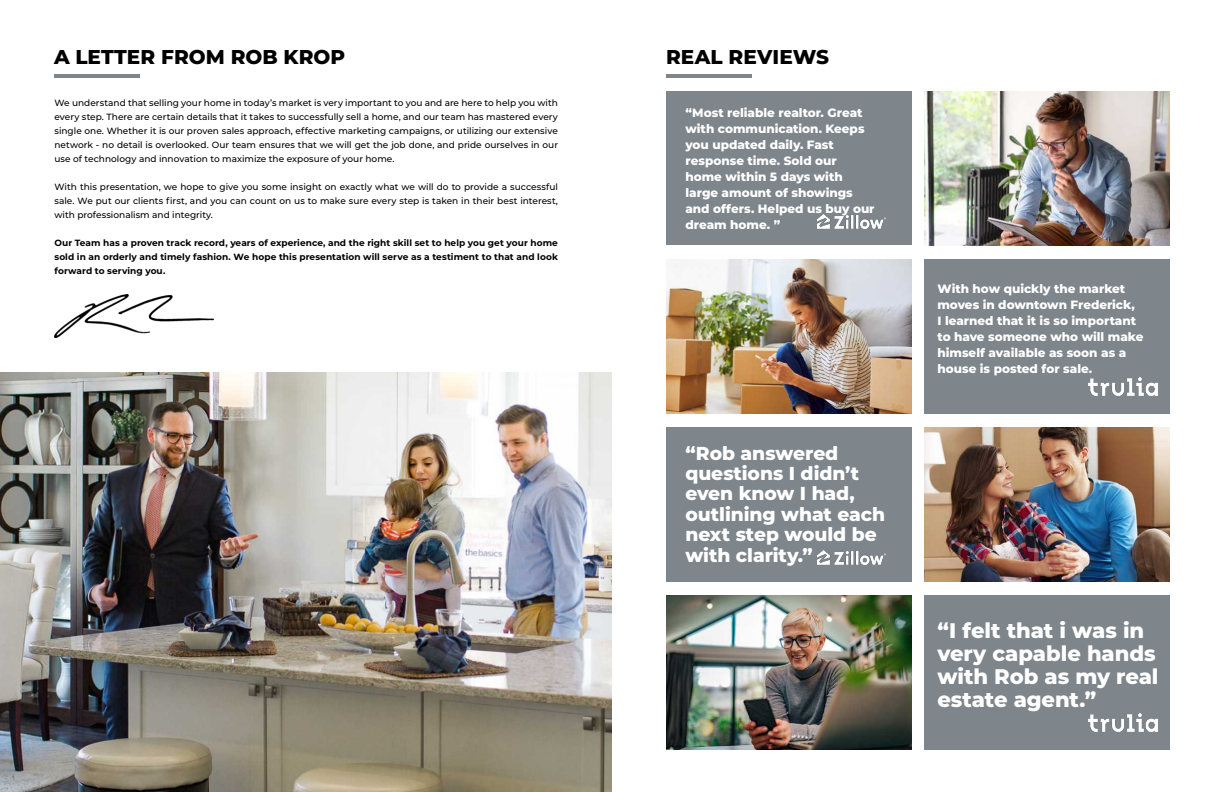
<style>
.page{position:relative;width:1224px;height:792px;background:#fff}
.page>*{position:absolute;margin:0;border:0;box-sizing:border-box;transform-origin:0 0}
.t1{font:800 21.1px/23px "Montserrat";letter-spacing:-.005em;color:#fff}
.t2{font:800 20px "Montserrat";letter-spacing:.005em;color:#000}
.t3{font:800 18.7px/20.4px "Montserrat";letter-spacing:-.005em;color:#fff}
.t4{font:800 12px/16px "Montserrat";color:#fff}
.t5{font:500 9px/14px "Montserrat";color:#000;text-align:justify}
.t6{font:700 9px/14px "Montserrat";letter-spacing:.005em;color:#000;text-align:justify}
</style>
<div class="page">
<hr style="left:54px;top:74px;width:86px;height:4px;background:#7e868c">
<hr style="left:666px;top:74px;width:86px;height:4px;background:#7e868c">
<img style="left:55px;top:295px;width:158px;height:42px">
<div style="left:666px;top:427px;width:246px;height:154px;background:#7e868c"></div>
<div style="left:666px;top:91px;width:246px;height:154px;background:#7e868c"></div>
<div style="left:924px;top:595px;width:246px;height:155px;background:#7e868c"></div>
<div style="left:924px;top:259px;width:246px;height:155px;background:#7e868c"></div>
<img style="left:924px;top:427px;width:246px;height:154px">
<img style="left:924px;top:91px;width:246px;height:154px">
<img style="left:817px;top:550px;width:69px;height:15px">
<img style="left:817px;top:214px;width:69px;height:15px">
<img style="left:666px;top:595px;width:246px;height:154px">
<img style="left:666px;top:259px;width:246px;height:154px">
<img style="left:1089px;top:713px;width:69px;height:18px">
<img style="left:1089px;top:377px;width:69px;height:18px">
<img style="left:0;top:372px;width:612px;height:420px">
<h2 class="t2" style="left:54px;top:42px;width:293px">A LETTER FROM ROB KROP</h2>
<h2 class="t2" style="left:666px;top:42px;width:165px">REAL REVIEWS</h2>
<p class="t5" style="left:54px;top:95px;width:505px">We understand that selling your home in today’s market is very important to you and are here to help you with every step. There are certain details that it takes to successfully sell a home, and our team has mastered every single one. Whether it is our proven sales approach, effective marketing campaigns, or utilizing our extensive network - no detail is overlooked. Our team ensures that we will get the job done, and pride ourselves in our use of technology and innovation to maximize the exposure of your home.</p>
<p class="t5" style="left:54px;top:179px;width:505px">With this presentation, we hope to give you some insight on exactly what we will do to provide a successful sale. We put our clients first, and you can count on us to make sure every step is taken in their best interest, with professionalism and integrity.</p>
<p class="t6" style="left:54px;top:235px;width:505px">Our Team has a proven track record, years of experience, and the right skill set to help you get your home sold in an orderly and timely fashion. We hope this presentation will serve as a testiment to that and look forward to serving you.</p>
<h3 class="t4" style="left:685px;top:104px;width:191px">“Most reliable realtor. Great with communication. Keeps you updated daily. Fast response time. Sold our home within 5 days with large amount of showings and offers. Helped us buy our dream home. ”</h3>
<h3 class="t3" style="left:685px;top:442px;width:201px">“Rob answered questions I didn’t even know I had, outlining what each next step would be with clarity.”</h3>
<h3 class="t4" style="left:937px;top:280px;width:208px">With how quickly the market moves in downtown Frederick,<br>I learned that it is so important to have someone who will make himself available as soon as a house is posted for sale.</h3>
<h1 class="t1" style="left:937px;top:618px;width:223px">“I felt that i was in very capable hands with Rob as my real estate agent.”</h1>
</div>
